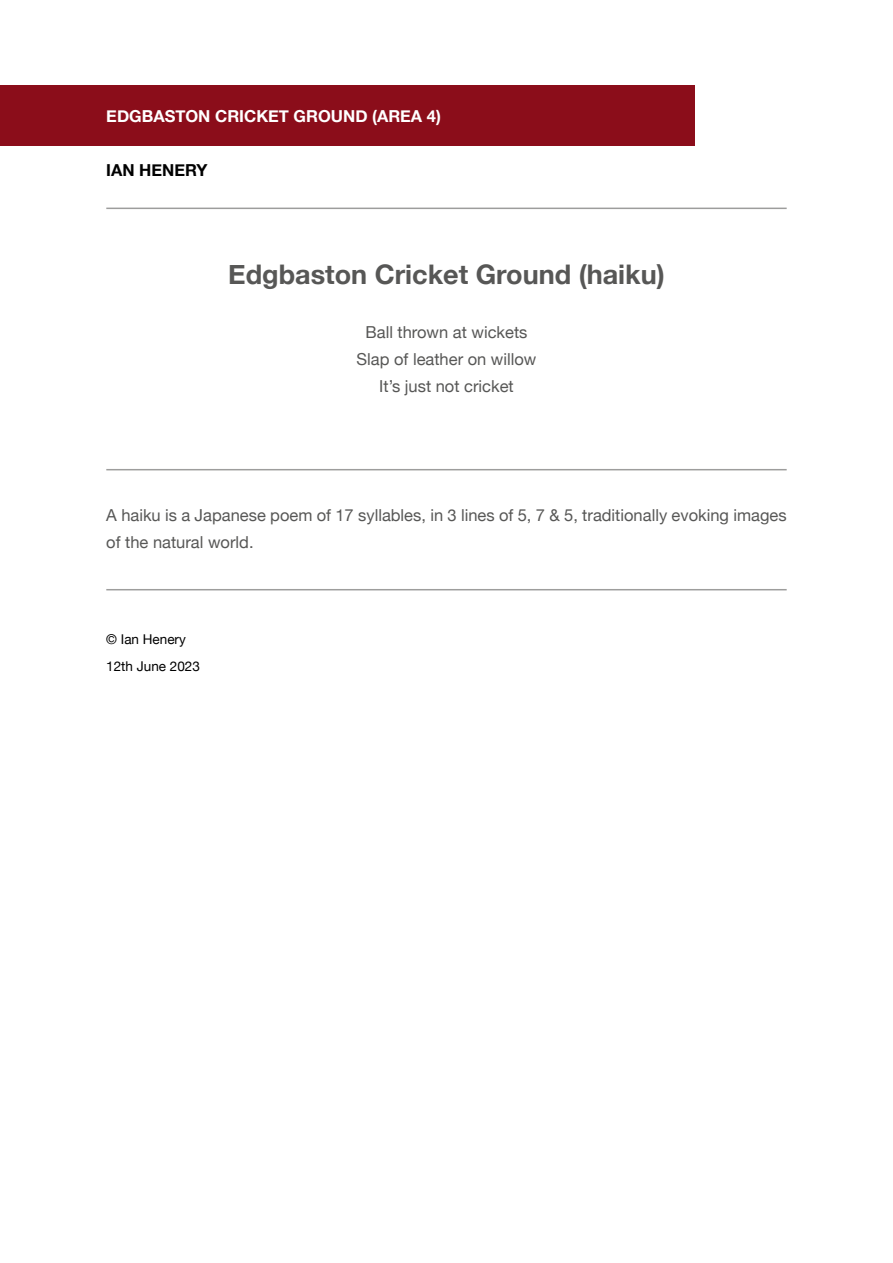
<style>
.page{position:relative;width:893px;height:1263px;background:#fff}
.page>*{position:absolute;margin:0;border:0;box-sizing:border-box;transform-origin:0 0}
.t1{font:700 27px "Helvetica Neue";color:#575756}
.t2{font:16.5px/27px "Helvetica Neue";color:#575756}
.t3{font:700 16.5px "Helvetica Neue";color:#fff}
.t4{font:700 16.5px "Helvetica Neue";color:#000}
.t5{font:13.5px "Helvetica Neue";color:#000}
</style>
<div class="page">
<div style="left:0;top:85px;width:694px;height:60px;background:#8b0d1a"></div>
<hr style="left:106px;top:208px;width:681px;height:1px;background:#9d9d9c">
<hr style="left:106px;top:469px;width:681px;height:1px;background:#9d9d9c">
<hr style="left:106px;top:589px;width:681px;height:1px;background:#9d9d9c">
<p class="t3" style="left:106px;top:104px;width:336px">EDGBASTON CRICKET GROUND (AREA 4)</p>
<p class="t4" style="left:106px;top:158px;width:103px">IAN HENERY</p>
<p class="t1" style="left:228px;top:254px;width:438px">Edgbaston Cricket Ground (haiku)</p>
<p class="t2" style="left:365px;top:320px;width:163px">Ball thrown at wickets</p>
<p class="t2" style="left:356px;top:347px;width:181px">Slap of leather on willow</p>
<p class="t2" style="left:379px;top:374px;width:136px">It’s just not cricket</p>
<p class="t2" style="left:106px;top:503px;width:682px">A haiku is a Japanese poem of 17 syllables, in 3 lines of 5, 7 &amp; 5, traditionally evoking images of the natural world.</p>
<p class="t5" style="left:106px;top:630px;width:81px">© Ian Henery</p>
<p class="t5" style="left:106px;top:657px;width:95px">12th June 2023</p>
</div>
